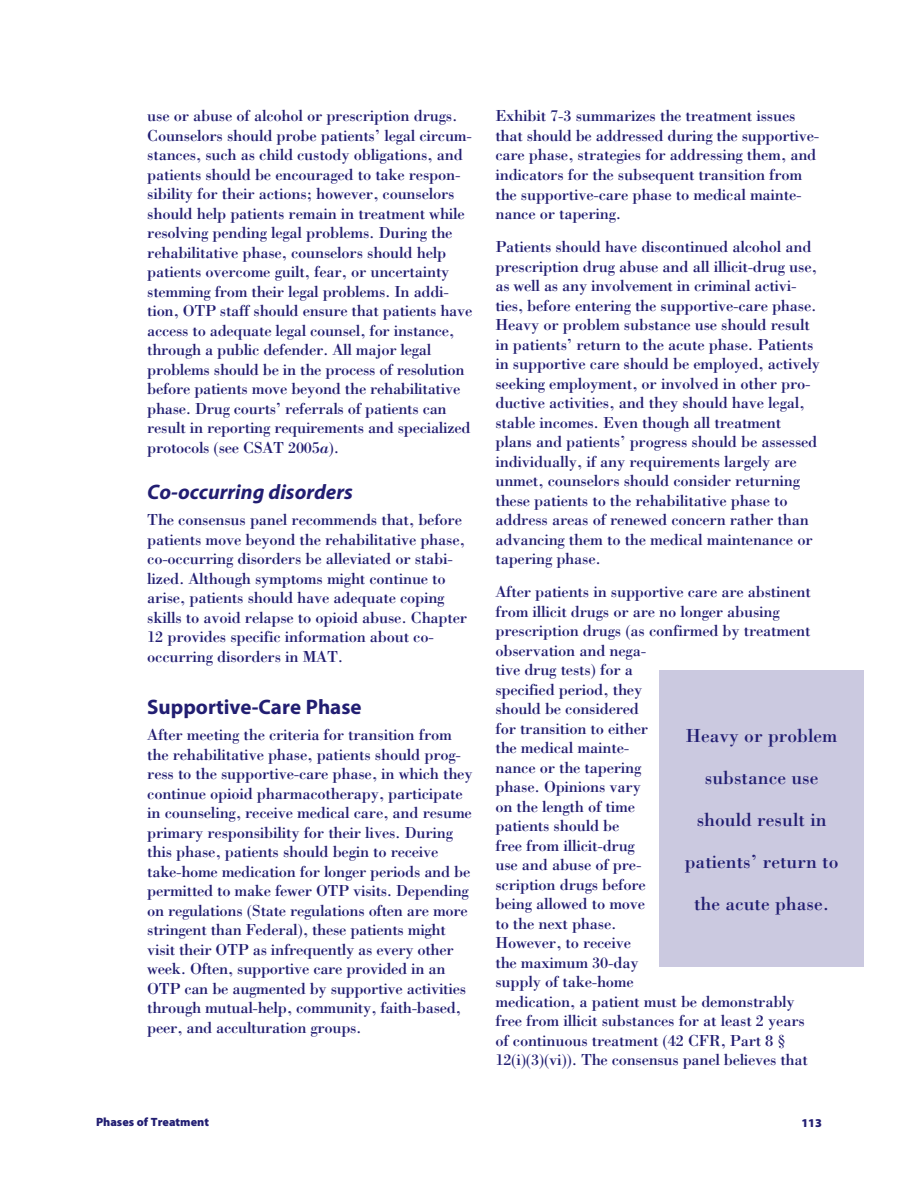
<style>
.page{position:relative;width:918px;height:1188px;background:#fff}
.page>*{position:absolute;margin:0;border:0;box-sizing:border-box;transform-origin:0 0}
.t1{font:italic 700 21px "Myriad Pro";color:#221e72}
.t2{font:700 21px "Myriad Pro";color:#221e72}
.t3{font:19.5px/42px "Bodoni Std";color:#221e72;text-align:center}
.t4{font:16.5px/19.5px "Bodoni Std";letter-spacing:-.015em;color:#221e72}
.t5{font:900 12px "Myriad Pro";color:#221e72}
.s1{font-style:italic}
</style>
<div class="page">
<div style="left:659px;top:671px;width:205px;height:296px;background:#cbc9e0"></div>
<p class="t4" style="left:147px;top:106px;width:327px">use or abuse of alcohol or prescription drugs.<br>Counselors should probe patients’ legal circum&shy;stances, such as child custody obligations, and patients should be encouraged to take respon&shy;sibility for their actions; however, counselors should help patients remain in treatment while resolving pending legal problems. During the rehabilitative phase, counselors should help patients overcome guilt, fear, or uncertainty stemming from their legal problems. In addi&shy;tion, OTP staff should ensure that patients have access to adequate legal counsel, for instance, through a public defender. All major legal problems should be in the process of resolution before patients move beyond the rehabilitative phase. Drug courts’ referrals of patients can result in reporting requirements and specialized protocols (see CSAT 2005<span class="s1">a</span>).</p>
<p class="t1" style="left:147px;top:478px;width:207px">Co-occurring disorders</p>
<p class="t4" style="left:147px;top:510px;width:321px">The consensus panel recommends that, before patients move beyond the rehabilitative phase, co-occurring disorders be alleviated or stabi&shy;lized. Although symptoms might continue to arise, patients should have adequate coping skills to avoid relapse to opioid abuse. Chapter 12 provides specific information about co&shy;occurring disorders in MAT.</p>
<p class="t2" style="left:147px;top:693px;width:216px">Supportive-Care Phase</p>
<p class="t4" style="left:147px;top:725px;width:327px">After meeting the criteria for transition from the rehabilitative phase, patients should prog&shy;ress to the supportive-care phase, in which they continue opioid pharmacotherapy, participate in counseling, receive medical care, and resume primary responsibility for their lives. During this phase, patients should begin to receive take-home medication for longer periods and be permitted to make fewer OTP visits. Depending on regulations (State regulations often are more stringent than Federal), these patients might visit their OTP as infrequently as every other week. Often, supportive care provided in an OTP can be augmented by supportive activities through mutual-help, community, faith-based, peer, and acculturation groups.</p>
<p class="t5" style="left:96px;top:1114px;width:114px">Phases of Treatment</p>
<p class="t4" style="left:495px;top:106px;width:325px">Exhibit 7-3 summarizes the treatment issues that should be addressed during the supportive&shy;care phase, strategies for addressing them, and indicators for the subsequent transition from the supportive-care phase to medical mainte&shy;nance or tapering.</p>
<p class="t4" style="left:495px;top:237px;width:326px">Patients should have discontinued alcohol and prescription drug abuse and all illicit-drug use, as well as any involvement in criminal activi&shy;ties, before entering the supportive-care phase.<br>Heavy or problem substance use should result in patients’ return to the acute phase. Patients in supportive care should be employed, actively seeking employment, or involved in other pro&shy;ductive activities, and they should have legal, stable incomes. Even though all treatment plans and patients’ progress should be assessed individually, if any requirements largely are unmet, counselors should consider returning these patients to the rehabilitative phase to address areas of renewed concern rather than advancing them to the medical maintenance or tapering phase.</p>
<p class="t4" style="left:495px;top:582px;width:317px">After patients in supportive care are abstinent from illicit drugs or are no longer abusing prescription drugs (as confirmed by treatment observation and nega-<br>tive drug tests) for a<br>specified period, they<br>should be considered<br>for transition to either<br>the medical mainte-<br>nance or the tapering<br>phase. Opinions vary<br>on the length of time<br>patients should be<br>free from illicit-drug<br>use and abuse of pre-<br>scription drugs before<br>being allowed to move<br>to the next phase.<br>However, to receive<br>the maximum 30-day<br>supply of take-home<br>medication, a patient must be demonstrably free from illicit substances for at least 2 years of continuous treatment (42 CFR, Part 8 §<br>12(i)(3)(vi)). The consensus panel believes that</p>
<p class="t3" style="left:685px;top:714px;width:155px">Heavy or problem substance use should result in patients’ return to the acute phase.</p>
<p class="t5" style="left:801px;top:1114px;width:22px">113</p>
</div>
